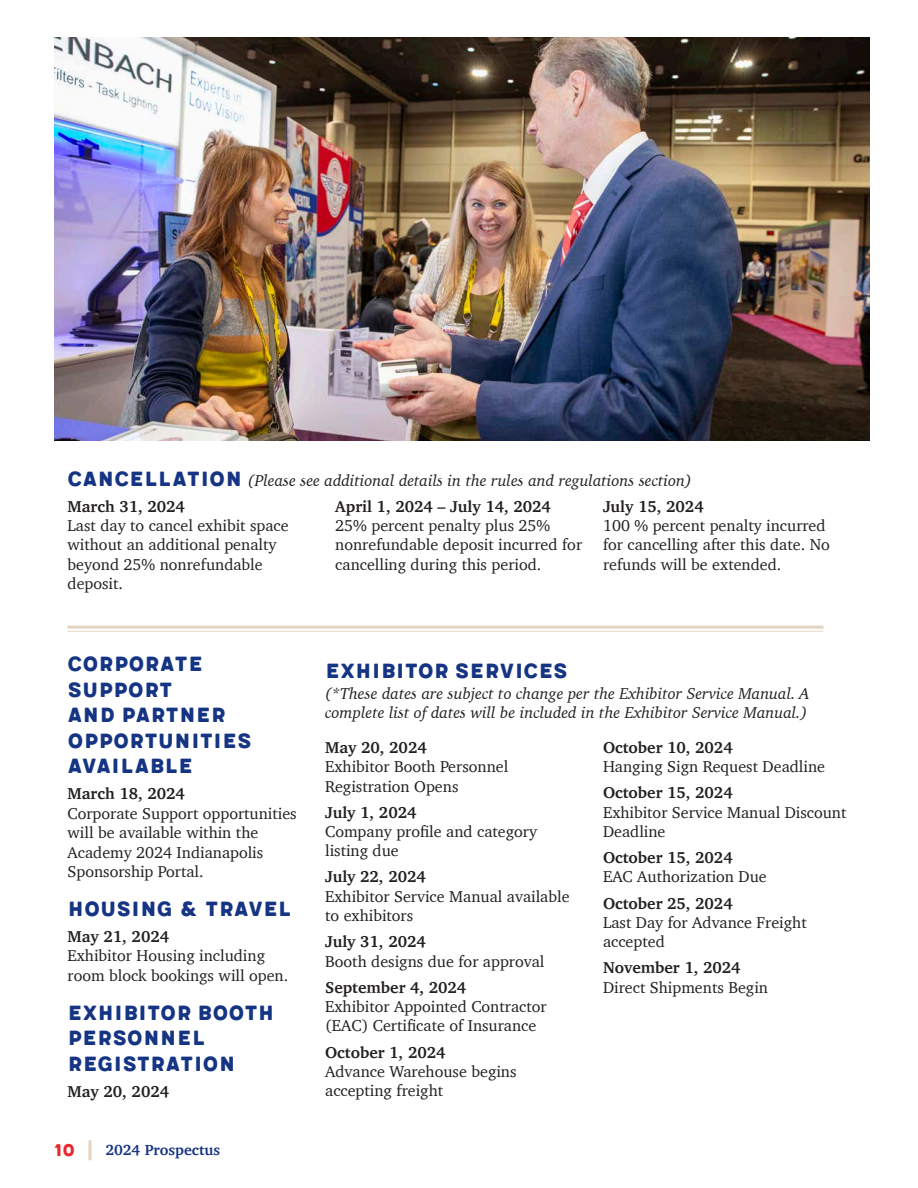
<style>
.page{position:relative;width:918px;height:1188px;background:#fff}
.page>*{position:absolute;margin:0;border:0;box-sizing:border-box;transform-origin:0 0}
.t1{font:25.5px/25.5px "Meltow San 300";color:#153483}
.t2{font:16.2px/19.4px "Charter";color:#231f20}
.t3{font:700 16.2px "Charter";color:#231f20}
.t4{font:italic 16.2px/19.4px "Charter";color:#231f20}
.t5{font:700 15px "Charter";color:#153483}
.s1{font-family:"Meltow San 300";font-style:normal;font-size:25.5px;color:#153483}
.s2{font-family:"Meltow San 300";font-weight:400;font-size:21px;color:#e9282d}
.s3{font-family:"Meltow San 300";font-weight:400;font-size:21px;color:#e4d4c2}
.s4{font-style:inherit}
</style>
<div class="page">
<img style="left:54px;top:38px;width:816px;height:403px">
<hr style="left:68px;top:626px;width:756px;height:3px;background:#e4d4c2">
<hr style="left:68px;top:631px;width:756px;height:1px;background:#e4d4c2">
<p class="t4" style="left:68px;top:470px;width:626px"><span class="s1">CANCELLATION</span> (Please see additional details in the rules and regulations section)</p>
<p class="t3" style="left:68px;top:496px;width:119px">March 31, 2024</p>
<p class="t2" style="left:68px;top:515px;width:223px">Last day to cancel exhibit space without an additional penalty beyond 25% nonrefundable deposit.</p>
<h1 class="t1" style="left:68px;top:654px;width:186px">CORPORATE<br>SUPPORT<br>AND PARTNER<br>OPPORTUNITIES<br>AVAILABLE</h1>
<p class="t3" style="left:68px;top:784px;width:119px">March 18, 2024</p>
<p class="t2" style="left:68px;top:803px;width:231px">Corporate Support opportunities will be available within the<br>Academy 2024 Indianapolis<br>Sponsorship Portal.</p>
<h1 class="t1" style="left:68px;top:899px;width:226px">HOUSING &amp; TRAVEL</h1>
<p class="t3" style="left:68px;top:926px;width:103px">May 21, 2024</p>
<p class="t2" style="left:68px;top:946px;width:222px">Exhibitor Housing including room block bookings will open.</p>
<h1 class="t1" style="left:68px;top:1003px;width:208px">EXHIBITOR BOOTH<br>Personnel<br>REGISTRATION</h1>
<p class="t3" style="left:68px;top:1081px;width:103px">May 20, 2024</p>
<p class="t5" style="left:54px;top:1140px;width:168px"><span class="s2">10</span> <span class="s3">|</span> 2024 Prospectus</p>
<p class="t3" style="left:335px;top:496px;width:217px">April 1, 2024 – July 14, 2024</p>
<p class="t2" style="left:335px;top:515px;width:248px">25% percent penalty plus 25% nonrefundable deposit incurred for cancelling during this period.</p>
<p class="t3" style="left:603px;top:496px;width:102px">July 15, 2024</p>
<p class="t2" style="left:603px;top:515px;width:228px">100 % percent penalty incurred for cancelling after this date. No refunds will be extended.</p>
<h1 class="t1" style="left:325px;top:661px;width:244px">EXHIBITOR SERVICES</h1>
<p class="t4" style="left:325px;top:683px;width:489px">(*These dates are subject to change per the Exhibitor Service Manual. <span class="s4">A </span>complete list of dates will be included in the Exhibitor Service Manual.)</p>
<p class="t3" style="left:325px;top:737px;width:103px">May 20, 2024</p>
<p class="t2" style="left:325px;top:757px;width:185px">Exhibitor Booth Personnel<br>Registration Opens</p>
<p class="t3" style="left:325px;top:802px;width:93px">July 1, 2024</p>
<p class="t2" style="left:325px;top:821px;width:213px">Company profile and category listing due</p>
<p class="t3" style="left:325px;top:867px;width:102px">July 22, 2024</p>
<p class="t2" style="left:325px;top:886px;width:246px">Exhibitor Service Manual available to exhibitors</p>
<p class="t3" style="left:325px;top:931px;width:102px">July 31, 2024</p>
<p class="t2" style="left:325px;top:951px;width:221px">Booth designs due for approval</p>
<p class="t3" style="left:325px;top:977px;width:143px">September 4, 2024</p>
<p class="t2" style="left:325px;top:996px;width:223px">Exhibitor Appointed Contractor (EAC) Certificate of Insurance</p>
<p class="t3" style="left:325px;top:1042px;width:122px">October 1, 2024</p>
<p class="t2" style="left:325px;top:1061px;width:193px">Advance Warehouse begins accepting freight</p>
<p class="t3" style="left:603px;top:737px;width:131px">October 10, 2024</p>
<p class="t2" style="left:603px;top:757px;width:224px">Hanging Sign Request Deadline</p>
<p class="t3" style="left:603px;top:782px;width:131px">October 15, 2024</p>
<p class="t2" style="left:603px;top:802px;width:245px">Exhibitor Service Manual Discount<br>Deadline</p>
<p class="t3" style="left:603px;top:847px;width:131px">October 15, 2024</p>
<p class="t2" style="left:603px;top:867px;width:165px">EAC Authorization Due</p>
<p class="t3" style="left:603px;top:893px;width:131px">October 25, 2024</p>
<p class="t2" style="left:603px;top:912px;width:205px">Last Day for Advance Freight accepted</p>
<p class="t3" style="left:603px;top:958px;width:139px">November 1, 2024</p>
<p class="t2" style="left:603px;top:977px;width:167px">Direct Shipments Begin</p>
</div>
